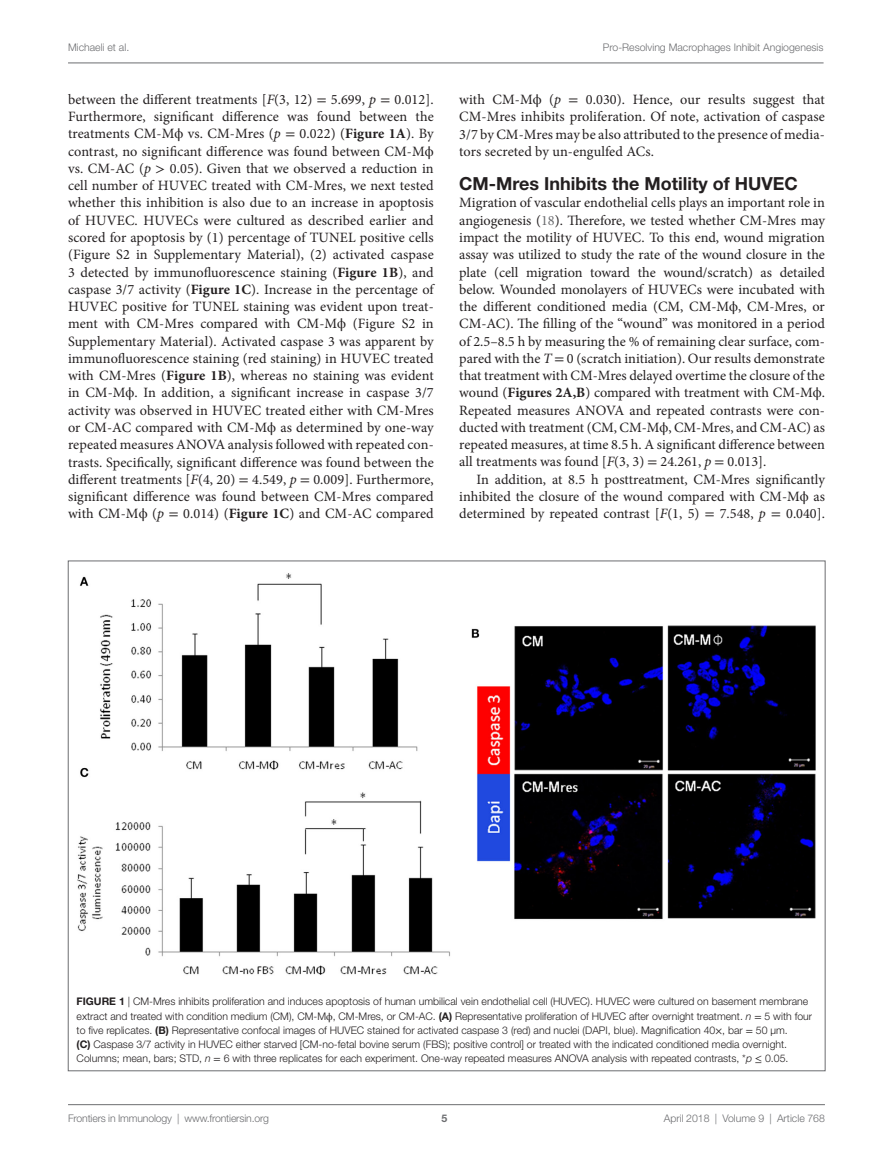
<style>
.page{position:relative;width:893px;height:1170px;background:#fff}
.page>*{position:absolute;margin:0;border:0;box-sizing:border-box;transform-origin:0 0}
.t1{font:700 18px "Helvetica Neue LT Std";color:#231f20}
.t2{font:14.25px/17.2px "Minion Pro";color:#231f20;text-align:justify}
.t3{font:300 10.5px/14.2px "Helvetica Neue LT Std";color:#231f20}
.t4{font:300 10.5px "Helvetica Neue LT Std";color:#6c6d70}
.t5{font:700 10.5px "Helvetica Neue LT Std";color:#6c6d70}
.s1{font-style:italic}
.s2{font-family:"STIX General"}
.s3{font-weight:700}
.s4{color:#6c6d70}
.s5{font-family:"STIX General";font-weight:400}
</style>
<div class="page">
<img style="left:77px;top:573px;width:739px;height:402px">
<hr style="left:68px;top:1104px;width:757px;height:1px;background:#6c6d70">
<hr style="left:68px;top:63px;width:755px;height:1px;background:#6c6d70">
<p class="t4" style="left:68px;top:41px;width:63px">Michaeli et al.</p>
<p class="t4" style="left:603px;top:41px;width:222px">Pro-Resolving Macrophages Inhibit Angiogenesis</p>
<p class="t2" style="left:68px;top:91px;width:367px">between the different treatments [<span class="s1">F</span>(3, 12) <span class="s2">=</span> 5.699, <span class="s1">p</span> <span class="s2">=</span> 0.012].<br>Furthermore, significant difference was found between the treatments CM-M<span class="s2">ϕ</span> vs. CM-Mres (<span class="s1">p</span> <span class="s2">=</span> 0.022) (<span class="s3">Figure 1A</span>). By contrast, no significant difference was found between CM-M<span class="s2">ϕ </span>vs. CM-AC (<span class="s1">p</span> <span class="s2">&gt;</span> 0.05). Given that we observed a reduction in cell number of HUVEC treated with CM-Mres, we next tested whether this inhibition is also due to an increase in apoptosis of HUVEC. HUVECs were cultured as described earlier and scored for apoptosis by (1) percentage of TUNEL positive cells (Figure S2 in Supplementary Material), (2) activated caspase 3 detected by immunofluorescence staining (<span class="s3">Figure 1B</span>), and caspase 3/7 activity (<span class="s3">Figure 1C</span>). Increase in the percentage of HUVEC positive for TUNEL staining was evident upon treat&shy;ment with CM-Mres compared with CM-M<span class="s2">ϕ</span> (Figure S2 in Supplementary Material). Activated caspase 3 was apparent by immunofluorescence staining (red staining) in HUVEC treated with CM-Mres (<span class="s3">Figure 1B</span>), whereas no staining was evident in CM-M<span class="s2">ϕ</span>. In addition, a significant increase in caspase 3/7 activity was observed in HUVEC treated either with CM-Mres or CM-AC compared with CM-M<span class="s2">ϕ</span> as determined by one-way repeated measures ANOVA analysis followed with repeated con&shy;trasts. Specifically, significant difference was found between the different treatments [<span class="s1">F</span>(4, 20) <span class="s2">=</span> 4.549, <span class="s1">p</span> <span class="s2">=</span> 0.009]. Furthermore, significant difference was found between CM-Mres compared with CM-M<span class="s2">ϕ</span> (<span class="s1">p</span> <span class="s2">=</span> 0.014) (<span class="s3">Figure 1C</span>) and CM-AC compared</p>
<p class="t2" style="left:459px;top:91px;width:367px">with CM-M<span class="s2">ϕ</span> (<span class="s1">p</span> <span class="s2">=</span> 0.030). Hence, our results suggest that CM-Mres inhibits proliferation. Of note, activation of caspase 3/7 by CM-Mres may be also attributed to the presence of media&shy;tors secreted by un-engulfed ACs.</p>
<p class="t1" style="left:459px;top:173px;width:327px">CM-Mres Inhibits the Motility of HUVEC</p>
<p class="t2" style="left:459px;top:194px;width:367px">Migration of vascular endothelial cells plays an important role in angiogenesis (<span class="s4">18</span>). Therefore, we tested whether CM-Mres may impact the motility of HUVEC. To this end, wound migration assay was utilized to study the rate of the wound closure in the plate (cell migration toward the wound/scratch) as detailed below. Wounded monolayers of HUVECs were incubated with the different conditioned media (CM, CM-M<span class="s2">ϕ</span>, CM-Mres, or CM-AC). The filling of the “wound” was monitored in a period of 2.5–8.5 h by measuring the % of remaining clear surface, com&shy;pared with the <span class="s1">T</span> <span class="s2">=</span> 0 (scratch initiation). Our results demonstrate that treatment with CM-Mres delayed overtime the closure of the wound (<span class="s3">Figures 2A,B</span>) compared with treatment with CM-M<span class="s2">ϕ</span>.<br>Repeated measures ANOVA and repeated contrasts were con&shy;ducted with treatment (CM, CM-M<span class="s2">ϕ</span>, CM-Mres, and CM-AC) as repeated measures, at time 8.5 h. A significant difference between all treatments was found [<span class="s1">F</span>(3, 3) <span class="s2">=</span> 24.261, <span class="s1">p</span> <span class="s2">=</span> 0.013].</p>
<p class="t2" style="left:459px;top:470px;width:367px;text-indent:17px">In addition, at 8.5 h posttreatment, CM-Mres significantly inhibited the closure of the wound compared with CM-M<span class="s2">ϕ</span> as determined by repeated contrast [<span class="s1">F</span>(1, 5) <span class="s2">=</span> 7.548, <span class="s1">p</span> <span class="s2">=</span> 0.040].</p>
<p class="t3" style="left:77px;top:994px;width:737px"><span class="s3">Figure 1</span> | CM-Mres inhibits proliferation and induces apoptosis of human umbilical vein endothelial cell (HUVEC). HUVEC were cultured on basement membrane extract and treated with condition medium (CM), CM-M<span class="s5">ϕ</span>, CM-Mres, or CM-AC. <span class="s3">(A)</span> Representative proliferation of HUVEC after overnight treatment. <span class="s1">n</span> <span class="s5">=</span> 5 with four to five replicates. <span class="s3">(B)</span> Representative confocal images of HUVEC stained for activated caspase 3 (red) and nuclei (DAPI, blue). Magnification 40<span class="s5">×</span>, bar <span class="s5">=</span> 50 µm.<br><span class="s3">(C)</span> Caspase 3/7 activity in HUVEC either starved [CM-no-fetal bovine serum (FBS); positive control] or treated with the indicated conditioned media overnight.<br>Columns; mean, bars; STD, <span class="s1">n</span> <span class="s5">=</span> 6 with three replicates for each experiment. One-way repeated measures ANOVA analysis with repeated contrasts, *<span class="s1">p</span> <span class="s5">≤</span> 0.05.</p>
<p class="t4" style="left:68px;top:1111px;width:203px">Frontiers in Immunology | www.frontiersin.org</p>
<p class="t4" style="left:664px;top:1111px;width:163px">April 2018 | Volume 9 | Article 768</p>
<p class="t5" style="left:441px;top:1111px;width:7px">5</p>
</div>
